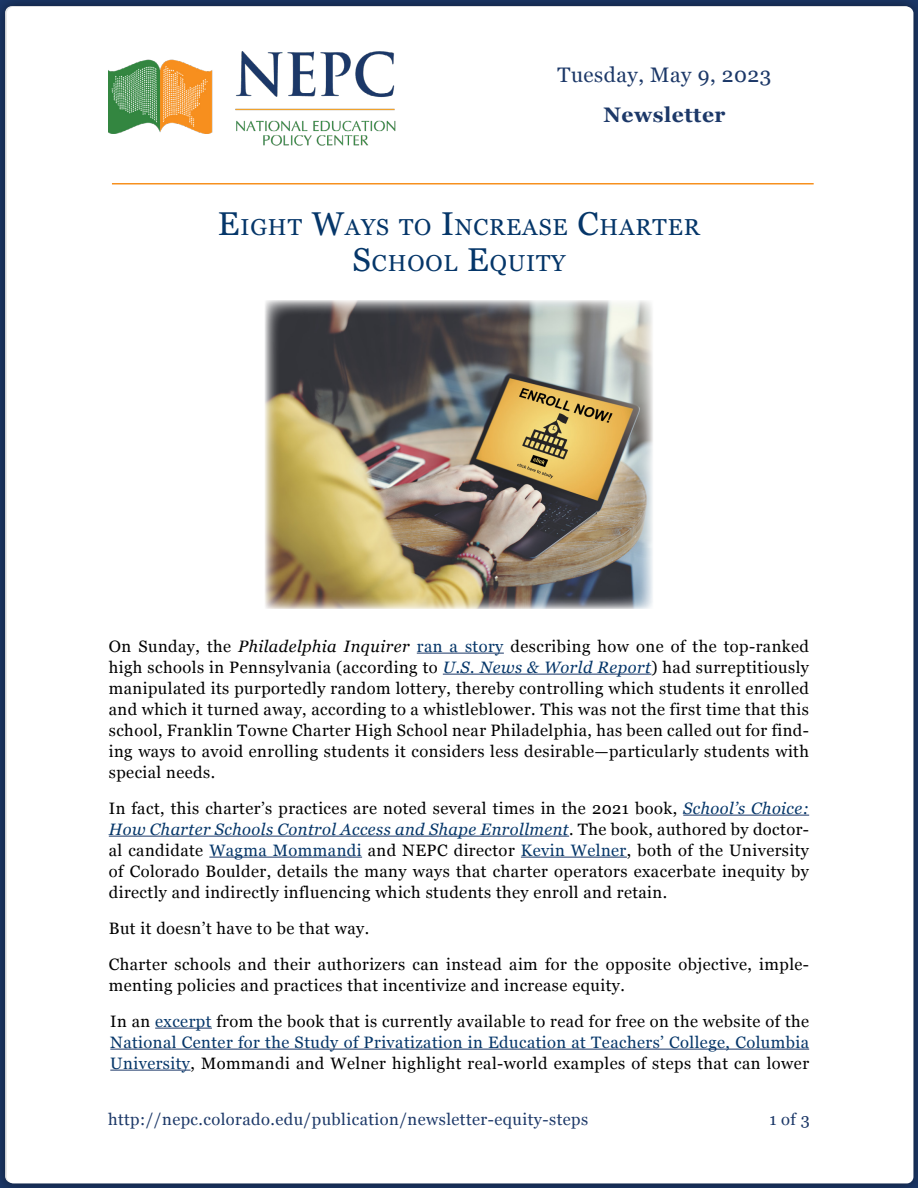
<style>
.page{position:relative;width:918px;height:1188px;background:#fff}
.page>*{position:absolute;margin:0;border:0;box-sizing:border-box;transform-origin:0 0}
.t1{font:23.1px/36px "Georgia";letter-spacing:.04em;color:#053669;text-align:center}
.t2{font:21px "Georgia";letter-spacing:.025em;color:#1c3868}
.t3{font:700 21px "Georgia";letter-spacing:.025em;color:#1c3868}
.t4{font:16.5px/21px "Georgia";letter-spacing:.025em;color:#000;text-align:justify}
.t5{font:16.5px/21px "Georgia";letter-spacing:.025em;color:#053669}
.t6{font:16.5px "Georgia";letter-spacing:.025em;color:#1c3868}
.s1{font-size:33px}
.s2{font-style:italic}
.s3{color:#053669}
.s4{font-style:italic;color:#053669}
.s5{color:#000}
</style>
<div class="page">
<div style="left:0;top:0;width:918px;height:1188px;background:#000;opacity:.25"></div>
<div style="left:7px;top:7px;width:906px;height:1176px;background:#fff;border-radius:7px"></div>
<hr style="left:417px;top:653px;width:87px;height:1px;background:#1c3868">
<hr style="left:443px;top:674px;width:208px;height:1px;background:#1c3868">
<hr style="left:683px;top:815px;width:126px;height:1px;background:#1c3868">
<hr style="left:109px;top:836px;width:460px;height:1px;background:#1c3868">
<hr style="left:209px;top:857px;width:153px;height:1px;background:#1c3868">
<hr style="left:521px;top:857px;width:106px;height:1px;background:#1c3868">
<hr style="left:155px;top:1028px;width:57px;height:1px;background:#1c3868">
<hr style="left:110px;top:1049px;width:699px;height:1px;background:#1c3868">
<hr style="left:110px;top:1070px;width:81px;height:1px;background:#1c3868">
<hr style="left:112px;top:183px;width:702px;height:1px;background:#f7901e">
<img style="left:265px;top:300px;width:388px;height:309px">
<img style="left:108px;top:51px;width:288px;height:95px">
<p class="t2" style="left:558px;top:59px;width:215px">Tuesday, May 9, 2023</p>
<p class="t3" style="left:603px;top:99px;width:124px">Newsletter</p>
<h1 class="t1" style="left:218px;top:208px;width:484px"><span class="s1">E</span>IGHT <span class="s1">W</span>AYS TO <span class="s1">I</span>NCREASE <span class="s1">C</span>HARTER<br><span class="s1">S</span>CHOOL <span class="s1">E</span>QUITY</h1>
<p class="t4" style="left:109px;top:635px;width:702px">On Sunday, the <span class="s2">Philadelphia Inquirer</span> <span class="s3">ran a story</span> describing how one of the top-ranked high schools in Pennsylvania (according to <span class="s4">U.S. News &amp; World Report</span>) had surreptitiously manipulated its purportedly random lottery, thereby controlling which students it enrolled and which it turned away, according to a whistleblower. This was not the first time that this school, Franklin Towne Charter High School near Philadelphia, has been called out for find&shy;ing ways to avoid enrolling students it considers less desirable—particularly students with special needs.</p>
<p class="t4" style="left:109px;top:797px;width:702px">In fact, this charter’s practices are noted several times in the 2021 book, <span class="s4">School’s Choice:<br>How Charter Schools Control Access and Shape Enrollment</span>. The book, authored by doctor&shy;al candidate <span class="s3">Wagma Mommandi</span> and NEPC director <span class="s3">Kevin Welner</span>, both of the University of Colorado Boulder, details the many ways that charter operators exacerbate inequity by directly and indirectly influencing which students they enroll and retain.</p>
<p class="t4" style="left:109px;top:909px;width:702px;line-height:36px">But it doesn’t have to be that way.<br>Charter schools and their authorizers can instead aim for the opposite objective, imple-</p>
<p class="t4" style="left:109px;top:966px;width:702px;line-height:36px">menting policies and practices that incentivize and increase equity.<br>In an <span class="s3">excerpt</span> from the book that is currently available to read for free on the website of the</p>
<p class="t5" style="left:110px;top:1031px;width:700px">National Center for the Study of Privatization in Education at Teachers’ College, Columbia<br>University<span class="s5">, Mommandi and Welner highlight real-world examples of steps that can lower</span></p>
<p class="t6" style="left:108px;top:1107px;width:482px">http://nepc.colorado.edu/publication/newsletter-equity-steps</p>
<p class="t6" style="left:769px;top:1107px;width:42px">1 of 3</p>
</div>
